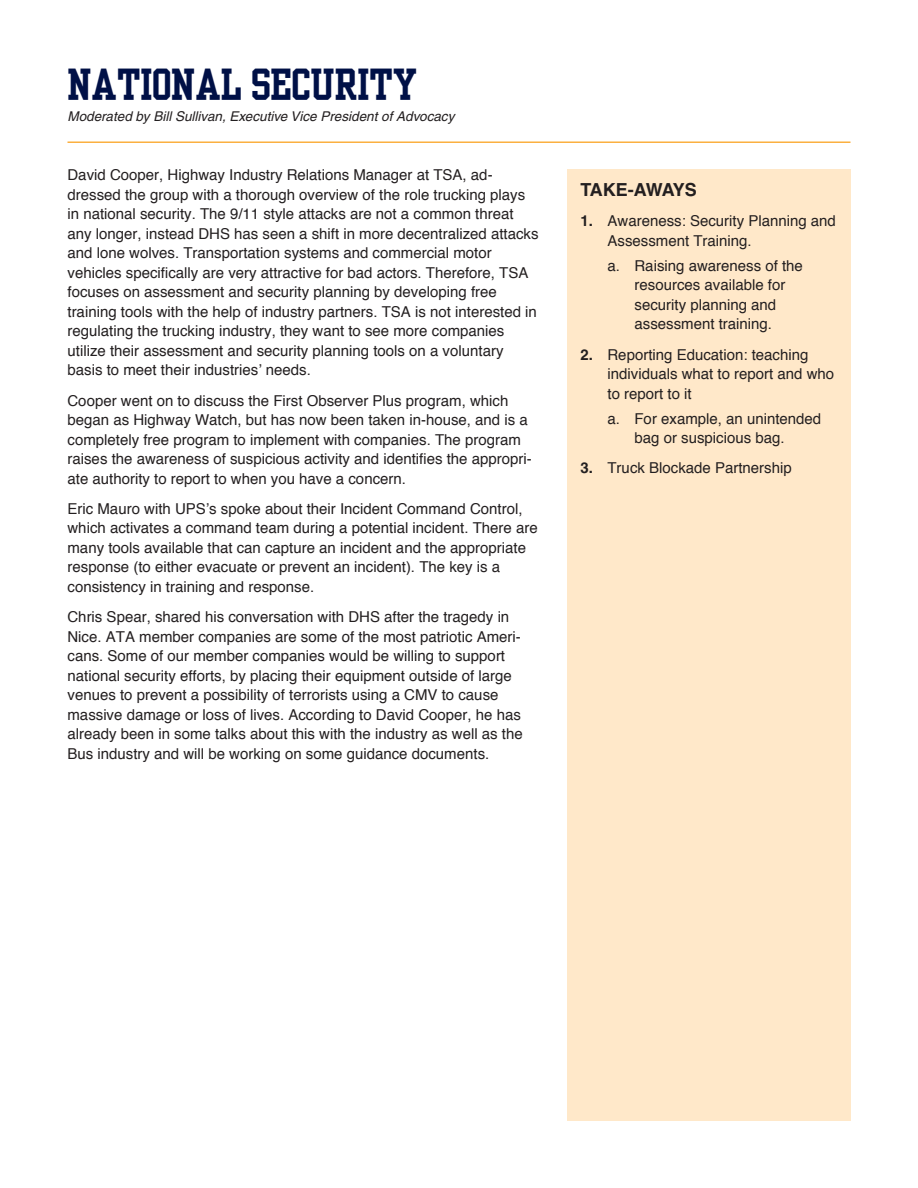
<style>
.page{position:relative;width:918px;height:1188px;background:#fff}
.page>*{position:absolute;margin:0;border:0;box-sizing:border-box;transform-origin:0 0}
.t1{font:36px "Cg Yearbook Solid";color:#001046}
.t2{font:700 18px "Helvetica";letter-spacing:-.06em;color:#231f20}
.t3{font:15px/19.5px "Helvetica";color:#231f20}
.t4{font:italic 13.5px "Helvetica";color:#231f20}
.s1{font-weight:700}
</style>
<div class="page">
<div style="left:567px;top:169px;width:283px;height:951px;background:#ffe8c9"></div>
<hr style="left:68px;top:141px;width:782px;height:2px;background:#fbb040">
<h1 class="t1" style="left:68px;top:61px;width:351px">NATIONAL SECURITY</h1>
<p class="t4" style="left:68px;top:109px;width:388px">Moderated by Bill Sullivan, Executive Vice President of Advocacy</p>
<p class="t3" style="left:68px;top:165px;width:473px">David Cooper, Highway Industry Relations Manager at TSA, ad&shy;dressed the group with a thorough overview of the role trucking plays in national security. The 9/11 style attacks are not a common threat any longer, instead DHS has seen a shift in more decentralized attacks and lone wolves. Transportation systems and commercial motor vehicles specifically are very attractive for bad actors. Therefore, TSA focuses on assessment and security planning by developing free training tools with the help of industry partners. TSA is not interested in regulating the trucking industry, they want to see more companies utilize their assessment and security planning tools on a voluntary basis to meet their industries’ needs.</p>
<p class="t3" style="left:68px;top:390px;width:466px">Cooper went on to discuss the First Observer Plus program, which began as Highway Watch, but has now been taken in-house, and is a completely free program to implement with companies. The program raises the awareness of suspicious activity and identifies the appropri&shy;ate authority to report to when you have a concern.</p>
<p class="t3" style="left:68px;top:499px;width:472px">Eric Mauro with UPS’s spoke about their Incident Command Control, which activates a command team during a potential incident. There are many tools available that can capture an incident and the appropriate response (to either evacuate or prevent an incident). The key is a consistency in training and response.</p>
<p class="t3" style="left:68px;top:607px;width:457px">Chris Spear, shared his conversation with DHS after the tragedy in Nice. ATA member companies are some of the most patriotic Ameri&shy;cans. Some of our member companies would be willing to support national security efforts, by placing their equipment outside of large venues to prevent a possibility of terrorists using a CMV to cause massive damage or loss of lives. According to David Cooper, he has already been in some talks about this with the industry as well as the Bus industry and will be working on some guidance documents.</p>
<p class="t2" style="left:580px;top:179px;width:118px">TAKE-AWAYS</p>
<p class="t3" style="left:608px;top:211px;width:230px;text-indent:-27px"><span class="s1">1.</span> Awareness: Security Planning and<br>Assessment Training.</p>
<p class="t3" style="left:634px;top:255px;width:170px;text-indent:-27px">a. Raising awareness of the resources available for security planning and assessment training.</p>
<p class="t3" style="left:608px;top:344px;width:228px;text-indent:-27px"><span class="s1">2.</span> Reporting Education: teaching individuals what to report and who to report to it</p>
<p class="t3" style="left:634px;top:408px;width:188px;text-indent:-27px">a. For example, an unintended bag or suspicious bag.</p>
<p class="t3" style="left:580px;top:458px;width:213px"><span class="s1">3.</span> Truck Blockade Partnership</p>
</div>
